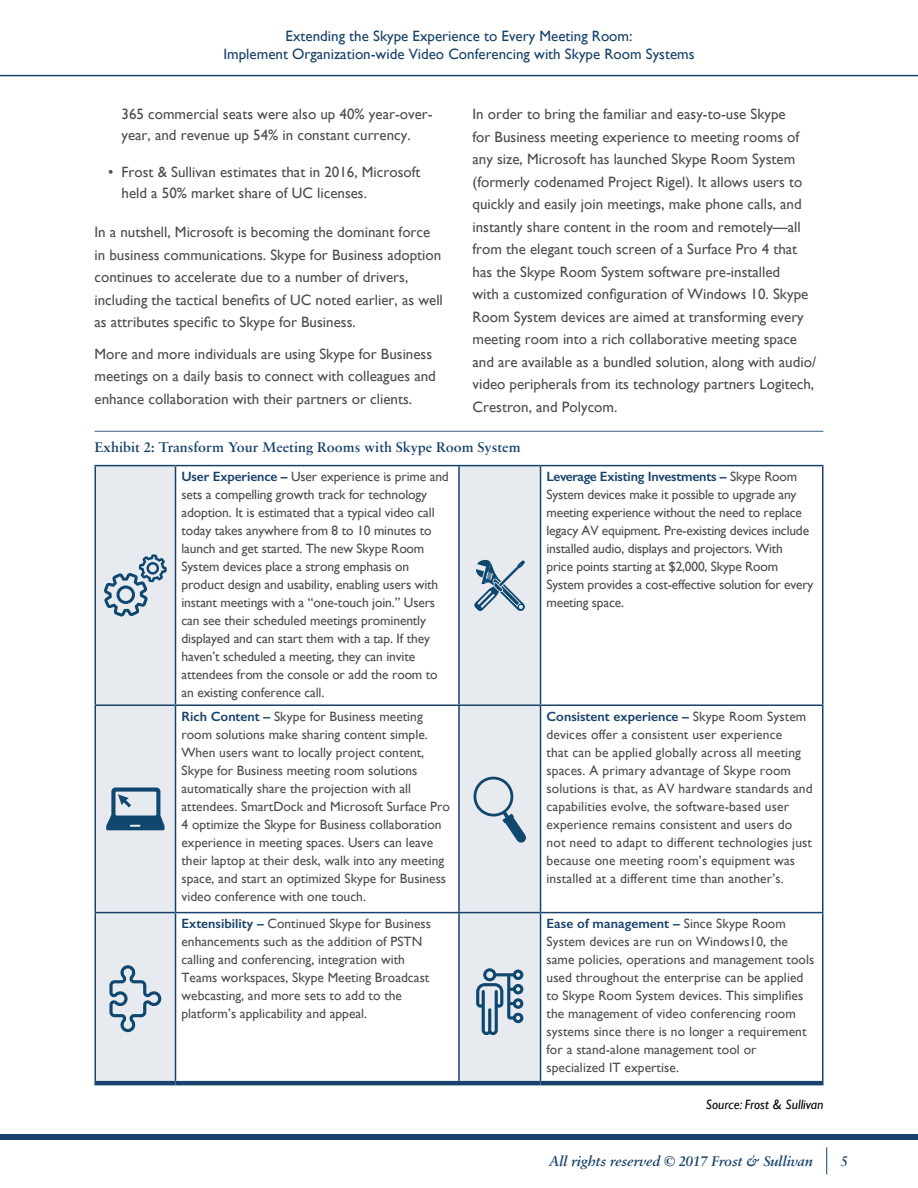
<style>
.page{position:relative;width:918px;height:1188px;background:#fff}
.page>*{position:absolute;margin:0;border:0;box-sizing:border-box;transform-origin:0 0}
.Text_body{font:15px/22.5px "Gill Sans";color:#4d4d4f}
.t1{font:15px/18px "Gill Sans";color:#18426b;text-align:center}
.Figure{font:600 15px "Sabon MT Pro";color:#18426b}
.t2{font:italic 600 15px "Sabon MT Pro";color:#18426b}
.BL1_last-No_bullets{font:13.5px/18px "Gill Sans";color:#4d4d4f}
.SRC{font:italic 13.5px "Gill Sans";color:#000}
.s1{font-weight:600;color:#18426b}
</style>
<div class="page">
<div style="left:0;top:1134px;width:918px;height:5px;background:#18426b"></div>
<hr style="left:0;top:75px;width:918px;height:1px;background:#18426b">
<svg style="left:826px;top:1147px;width:1px;height:27px"></svg>
<hr style="left:94px;top:431px;width:730px;height:1px;background:#517496">
<svg style="left:96px;top:466px;width:444px;height:615px"></svg>
<hr style="left:94px;top:465px;width:82px;height:1px;background:#18426b">
<hr style="left:94px;top:466px;width:2px;height:238px;background:#18426b">
<hr style="left:176px;top:465px;width:283px;height:1px;background:#18426b">
<hr style="left:175px;top:466px;width:1px;height:238px;background:#18426b">
<hr style="left:459px;top:465px;width:82px;height:1px;background:#18426b">
<hr style="left:458px;top:466px;width:2px;height:238px;background:#18426b">
<hr style="left:541px;top:465px;width:282px;height:1px;background:#18426b">
<hr style="left:540px;top:466px;width:1px;height:238px;background:#18426b">
<hr style="left:822px;top:466px;width:2px;height:238px;background:#18426b">
<hr style="left:94px;top:704px;width:82px;height:2px;background:#18426b">
<hr style="left:94px;top:706px;width:2px;height:206px;background:#18426b">
<hr style="left:176px;top:704px;width:283px;height:2px;background:#18426b">
<hr style="left:175px;top:706px;width:1px;height:206px;background:#18426b">
<hr style="left:459px;top:704px;width:82px;height:2px;background:#18426b">
<hr style="left:458px;top:706px;width:2px;height:206px;background:#18426b">
<hr style="left:541px;top:704px;width:282px;height:2px;background:#18426b">
<hr style="left:540px;top:706px;width:1px;height:206px;background:#18426b">
<hr style="left:822px;top:706px;width:2px;height:206px;background:#18426b">
<hr style="left:94px;top:912px;width:82px;height:1px;background:#18426b">
<hr style="left:94px;top:913px;width:2px;height:168px;background:#18426b">
<hr style="left:176px;top:912px;width:283px;height:1px;background:#18426b">
<hr style="left:175px;top:913px;width:1px;height:168px;background:#18426b">
<hr style="left:459px;top:912px;width:82px;height:1px;background:#18426b">
<hr style="left:458px;top:913px;width:2px;height:168px;background:#18426b">
<hr style="left:541px;top:912px;width:282px;height:1px;background:#18426b">
<hr style="left:540px;top:913px;width:1px;height:168px;background:#18426b">
<hr style="left:822px;top:913px;width:2px;height:168px;background:#18426b">
<hr style="left:94px;top:1081px;width:82px;height:4px;background:#18426b">
<hr style="left:176px;top:1081px;width:283px;height:4px;background:#18426b">
<hr style="left:459px;top:1081px;width:82px;height:4px;background:#18426b">
<hr style="left:541px;top:1081px;width:282px;height:4px;background:#18426b">
<svg style="left:104px;top:554px;width:63px;height:63px;background:#b2c2cf"></svg>
<svg style="left:474px;top:559px;width:51px;height:52px;background:#a5b9c7"></svg>
<svg style="left:106px;top:788px;width:59px;height:42px;background:#7c9ab0"></svg>
<svg style="left:471px;top:774px;width:56px;height:69px;background:#c3d0d9"></svg>
<svg style="left:109px;top:965px;width:52px;height:67px;background:#b6c6d2"></svg>
<svg style="left:476px;top:968px;width:47px;height:67px;background:#96adbe"></svg>
<p class="t1" style="left:223px;top:27px;width:473px">Extending the Skype Experience to Every Meeting Room:<br>Implement Organization-wide Video Conferencing with Skype Room Systems</p>
<p class="Text_body" style="left:122px;top:103px;width:313px;line-height:21px">365 commercial seats were also up 40% year-over&shy;year, and revenue up 54% in constant currency.</p>
<p class="Text_body" style="left:122px;top:162px;width:301px;line-height:21px;text-indent:-14px">• Frost &amp; Sullivan estimates that in 2016, Microsoft held a 50% market share of UC licenses.</p>
<p class="Text_body" style="left:94px;top:221px;width:350px">In a nutshell, Microsoft is becoming the dominant force in business communications. Skype for Business adoption continues to accelerate due to a number of drivers, including the tactical benefits of UC noted earlier, as well as attributes specific to Skype for Business.</p>
<p class="Text_body" style="left:94px;top:342px;width:343px">More and more individuals are using Skype for Business meetings on a daily basis to connect with colleagues and enhance collaboration with their partners or clients.</p>
<p class="Text_body" style="left:472px;top:103px;width:345px">In order to bring the familiar and easy-to-use Skype<br>for Business meeting experience to meeting rooms of any size, Microsoft has launched Skype Room System (formerly codenamed Project Rigel). It allows users to quickly and easily join meetings, make phone calls, and instantly share content in the room and remotely—all from the elegant touch screen of a Surface Pro 4 that has the Skype Room System software pre-installed<br>with a customized configuration of Windows 10. Skype Room System devices are aimed at transforming every meeting room into a rich collaborative meeting space and are available as a bundled solution, along with audio/ video peripherals from its technology partners Logitech, Crestron, and Polycom.</p>
<p class="Figure" style="left:94px;top:438px;width:428px">Exhibit 2: Transform Your Meeting Rooms with Skype Room System</p>
<p class="BL1_last-No_bullets" style="left:182px;top:468px;width:269px"><span class="s1">User Experience –</span> User experience is prime and sets a compelling growth track for technology adoption. It is estimated that a typical video call today takes anywhere from 8 to 10 minutes to launch and get started. The new Skype Room System devices place a strong emphasis on product design and usability, enabling users with instant meetings with a “one-touch join.” Users can see their scheduled meetings prominently displayed and can start them with a tap. If they haven’t scheduled a meeting, they can invite attendees from the console or add the room to an existing conference call.</p>
<p class="BL1_last-No_bullets" style="left:547px;top:468px;width:268px"><span class="s1">Leverage Existing Investments –</span> Skype Room System devices make it possible to upgrade any meeting experience without the need to replace legacy AV equipment. Pre-existing devices include installed audio, displays and projectors. With<br>price points starting at $2,000, Skype Room System provides a cost-effective solution for every meeting space.</p>
<p class="BL1_last-No_bullets" style="left:182px;top:707px;width:270px"><span class="s1">Rich Content –</span> Skype for Business meeting room solutions make sharing content simple.<br>When users want to locally project content, Skype for Business meeting room solutions automatically share the projection with all attendees. SmartDock and Microsoft Surface Pro 4 optimize the Skype for Business collaboration experience in meeting spaces. Users can leave their laptop at their desk, walk into any meeting space, and start an optimized Skype for Business video conference with one touch.</p>
<p class="BL1_last-No_bullets" style="left:547px;top:707px;width:268px"><span class="s1">Consistent experience –</span> Skype Room System devices offer a consistent user experience<br>that can be applied globally across all meeting spaces. A primary advantage of Skype room solutions is that, as AV hardware standards and capabilities evolve, the software-based user experience remains consistent and users do not need to adapt to different technologies just because one meeting room’s equipment was installed at a different time than another’s.</p>
<p class="BL1_last-No_bullets" style="left:182px;top:915px;width:251px"><span class="s1">Extensibility –</span> Continued Skype for Business enhancements such as the addition of PSTN calling and conferencing, integration with Teams workspaces, Skype Meeting Broadcast webcasting, and more sets to add to the platform’s applicability and appeal.</p>
<p class="BL1_last-No_bullets" style="left:547px;top:915px;width:269px"><span class="s1">Ease of management –</span> Since Skype Room System devices are run on Windows10, the same policies, operations and management tools used throughout the enterprise can be applied to Skype Room System devices. This simplifies the management of video conferencing room systems since there is no longer a requirement for a stand-alone management tool or specialized IT expertise.</p>
<p class="SRC" style="left:706px;top:1097px;width:119px">Source: Frost &amp; Sullivan</p>
<p class="t2" style="left:549px;top:1153px;width:265px">All rights reserved © 2017 Frost &amp; Sullivan</p>
<p class="t2" style="left:841px;top:1153px;width:9px">5</p>
</div>
